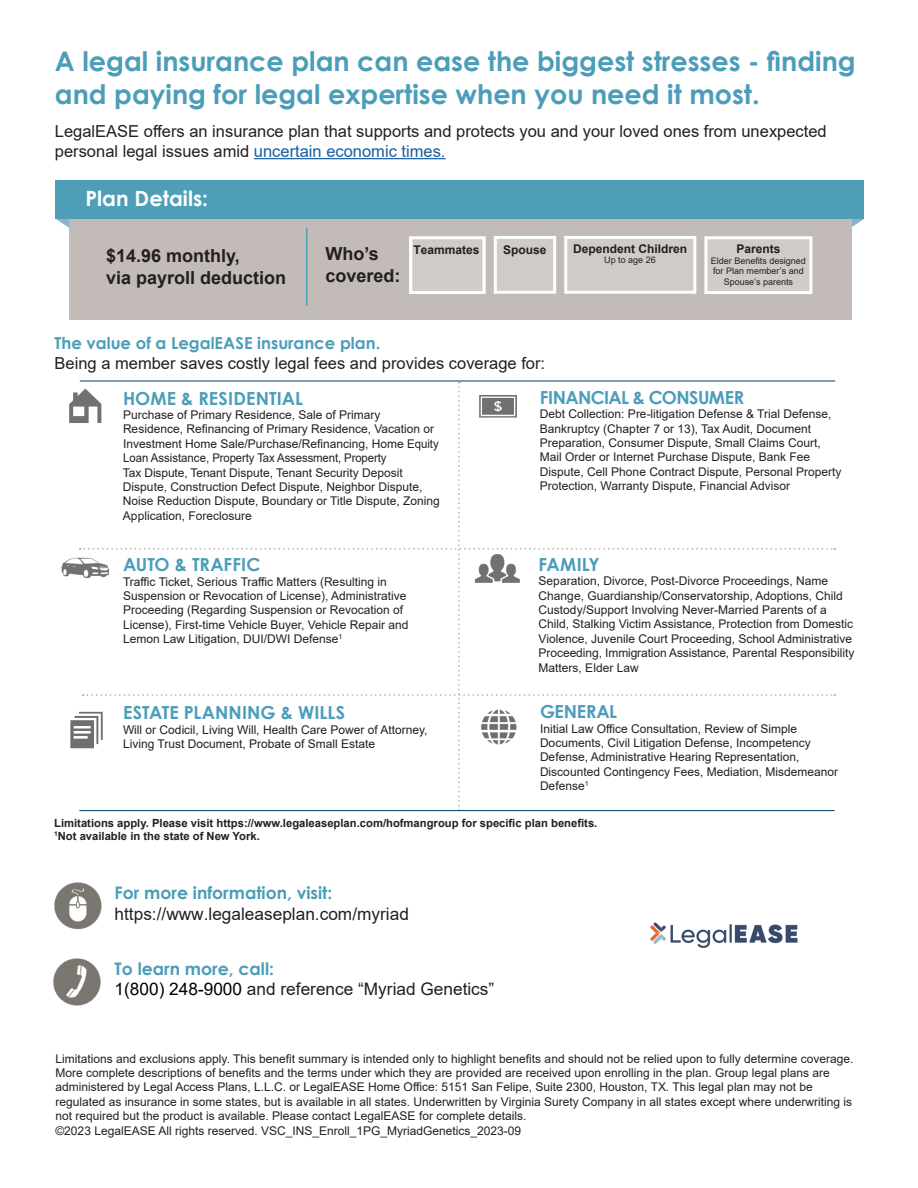
<style>
.page{position:relative;width:918px;height:1188px;background:#fff}
.page>*{position:absolute;margin:0;border:0;box-sizing:border-box;transform-origin:0 0}
.t1{font:700 27px/32.4px "Century Gothic";color:#4b9db9}
.t2{font:700 21px "Century Gothic";color:#fff}
.t3{font:700 18px "Century Gothic";letter-spacing:-.005em;color:#4b9db9}
.t4{font:700 18px/21.6px "Arial";color:#231f20}
.t5{font:700 18px "Century Gothic";letter-spacing:-.03em;color:#4b9db9}
.t6{font:17.25px/20.7px "Arial";color:#231f20}
.t7{font:16.5px/19.8px "Arial";color:#231f20}
.t8{font:700 16.5px "Century Gothic";color:#4b9db9}
.t9{font:12px/14.4px "Arial";color:#231f20}
.t10{font:700 12px "Arial";color:#231f20}
.t11{font:700 11.25px "Arial";color:#231f20}
.t12{font:9px "Arial";color:#231f20}
.s1{color:#175d9e}
.s2{font-family:"Century Gothic";font-weight:700;color:#4b9db7}
.s3{color:#000}
</style>
<div class="page">
<hr style="left:254px;top:158px;width:192px;height:1px;background:#175d9e">
<img style="left:53px;top:958px;width:48px;height:48px">
<img style="left:54px;top:882px;width:48px;height:48px">
<hr style="left:80px;top:381px;width:755px;height:1px;background:#003a62">
<hr style="left:79px;top:810px;width:756px;height:1px;background:#003a62">
<img style="left:69px;top:392px;width:11px;height:31px">
<img style="left:70px;top:711px;width:10px;height:38px">
<img style="left:61px;top:548px;width:19px;height:29px">
<svg style="left:56px;top:219px;width:13px;height:9px"></svg>
<svg style="left:851px;top:219px;width:13px;height:20px"></svg>
<div style="left:69px;top:218px;width:782px;height:102px;background:#c2bbb7"></div>
<hr style="left:306px;top:228px;width:1px;height:78px;background:#4e9eb8">
<div style="left:409px;top:236px;width:77px;height:58px;background:#d1cbc8;border:3px solid #fff"></div>
<div style="left:494px;top:236px;width:62px;height:58px;background:#d1cbc8;border:3px solid #fff"></div>
<div style="left:564px;top:236px;width:132px;height:58px;background:#d1cbc8;border:3px solid #fff"></div>
<div style="left:56px;top:180px;width:808px;height:39px;background:#4e9eb8"></div>
<div style="left:704px;top:236px;width:108px;height:58px;background:#d1cbc8;border:3px solid #fff"></div>
<svg style="left:80px;top:382px;width:755px;height:429px"></svg>
<img style="left:467px;top:387px;width:54px;height:40px">
<img style="left:650px;top:922px;width:148px;height:26px">
<p class="t1" style="left:55px;top:44px;width:802px">A legal insurance plan can ease the biggest stresses - finding and paying for legal expertise when you need it most.</p>
<p class="t7" style="left:55px;top:121px;width:773px">LegalEASE offers an insurance plan that supports and protects you and your loved ones from unexpected personal legal issues amid <span class="s1">uncertain economic times.</span></p>
<p class="t2" style="left:86px;top:182px;width:124px">Plan Details:</p>
<p class="t4" style="left:106px;top:245px;width:182px">$14.96 monthly,<br>via payroll deduction</p>
<p class="t4" style="left:325px;top:243px;width:55px">Who’s</p>
<p class="t4" style="left:325px;top:265px;width:77px">covered:</p>
<p class="t10" style="left:414px;top:242px;width:68px">Teammates</p>
<p class="t10" style="left:503px;top:241px;width:45px">Spouse</p>
<p class="t10" style="left:573px;top:240px;width:116px">Dependent Children</p>
<p class="t12" style="left:604px;top:254px;width:53px">Up to age 26</p>
<p class="t10" style="left:736px;top:240px;width:46px">Parents</p>
<p class="t12" style="left:711px;top:254px;width:97px">Elder Benefits designed</p>
<p class="t12" style="left:713px;top:265px;width:92px">for Plan member’s and</p>
<p class="t12" style="left:724px;top:276px;width:71px">Spouse’s parents</p>
<p class="t8" style="left:55px;top:330px;width:327px">The value of a LegalEASE insurance plan.</p>
<p class="t7" style="left:55px;top:353px;width:492px">Being a member saves costly legal fees and provides coverage for:</p>
<p class="t3" style="left:123px;top:384px;width:181px">HOME &amp; RESIDENTIAL</p>
<p class="t9" style="left:123px;top:408px;width:259px">Purchase of Primary Residence, Sale of Primary</p>
<p class="t9" style="left:123px;top:422px;width:317px">Residence, Refinancing of Primary Residence, Vacation or<br>Investment Home Sale/Purchase/Refinancing, Home Equity<br>Loan Assistance, Property Tax Assessment, Property</p>
<p class="t9" style="left:123px;top:465px;width:318px">Tax Dispute, Tenant Dispute, Tenant Security Deposit Dispute, Construction Defect Dispute, Neighbor Dispute, Noise Reduction Dispute, Boundary or Title Dispute, Zoning Application, Foreclosure</p>
<p class="t5" style="left:540px;top:384px;width:206px">FINANCIAL &amp; CONSUMER</p>
<p class="t9" style="left:540px;top:407px;width:303px">Debt Collection: Pre-litigation Defense &amp; Trial Defense, Bankruptcy (Chapter 7 or 13), Tax Audit, Document Preparation, Consumer Dispute, Small Claims Court, Mail Order or Internet Purchase Dispute, Bank Fee Dispute, Cell Phone Contract Dispute, Personal Property Protection, Warranty Dispute, Financial Advisor</p>
<p class="t3" style="left:123px;top:551px;width:139px">AUTO &amp; TRAFFIC</p>
<p class="t9" style="left:123px;top:574px;width:287px">Traffic Ticket, Serious Traffic Matters (Resulting in Suspension or Revocation of License), Administrative Proceeding (Regarding Suspension or Revocation of License), First-time Vehicle Buyer, Vehicle Repair and Lemon Law Litigation, DUI/DWI Defense<sup>1</sup></p>
<p class="t3" style="left:123px;top:699px;width:224px">ESTATE PLANNING &amp; WILLS</p>
<p class="t9" style="left:123px;top:722px;width:306px">Will or Codicil, Living Will, Health Care Power of Attorney,<br>Living Trust Document, Probate of Small Estate</p>
<p class="t3" style="left:539px;top:551px;width:63px">FAMILY</p>
<p class="t9" style="left:539px;top:574px;width:317px">Separation, Divorce, Post-Divorce Proceedings, Name Change, Guardianship/Conservatorship, Adoptions, Child Custody/Support Involving Never-Married Parents of a Child, Stalking Victim Assistance, Protection from Domestic Violence, Juvenile Court Proceeding, School Administrative Proceeding, Immigration Assistance, Parental Responsibility Matters, Elder Law</p>
<p class="t3" style="left:540px;top:698px;width:79px">GENERAL</p>
<p class="t9" style="left:540px;top:721px;width:300px">Initial Law Office Consultation, Review of Simple Documents, Civil Litigation Defense, Incompetency Defense, Administrative Hearing Representation, Discounted Contingency Fees, Mediation, Misdemeanor Defense<sup>1</sup></p>
<p class="t11" style="left:54px;top:815px;width:545px">Limitations apply. Please visit https://www.legaleaseplan.com/hofmangroup for specific plan benefits.</p>
<p class="t11" style="left:54px;top:828px;width:207px"><sup>1</sup>Not available in the state of New York.</p>
<p class="t6" style="left:115px;top:882px;width:296px"><span class="s2">For more information, visit: </span>https://www.legaleaseplan.com/myriad</p>
<p class="t6" style="left:115px;top:958px;width:381px"><span class="s2">To learn more, call:<br></span><span class="s3">1(800) 248-9000</span> and reference “Myriad Genetics”</p>
<p class="t9" style="left:55px;top:1051px;width:800px">Limitations and exclusions apply. This benefit summary is intended only to highlight benefits and should not be relied upon to fully determine coverage.<br>More complete descriptions of benefits and the terms under which they are provided are received upon enrolling in the plan. Group legal plans are administered by Legal Access Plans, L.L.C. or LegalEASE Home Office: 5151 San Felipe, Suite 2300, Houston, TX. This legal plan may not be regulated as insurance in some states, but is available in all states. Underwritten by Virginia Surety Company in all states except where underwriting is not required but the product is available. Please contact LegalEASE for complete details.<br>©2023 LegalEASE All rights reserved. VSC_INS_Enroll_1PG_MyriadGenetics_2023-09</p>
</div>
